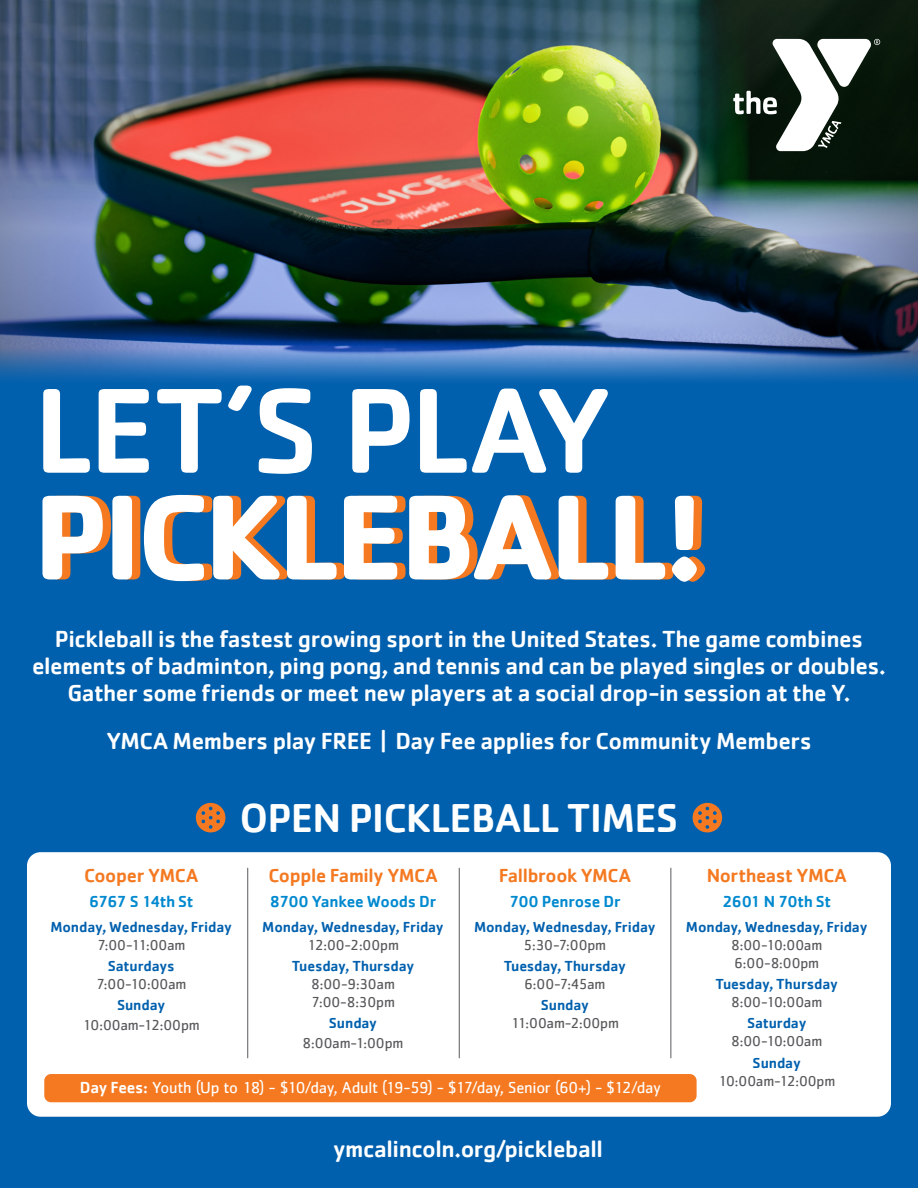
<style>
.page{position:relative;width:918px;height:1188px;background:#fff}
.page>*{position:absolute;margin:0;border:0;box-sizing:border-box;transform-origin:0 0}
.t1{font:700 125.25px "Cachet";letter-spacing:-.035em;color:#fff}
.t2{font:500 125.25px "Cachet";letter-spacing:-.025em;color:#fff}
.t3{font:500 41.55px "Cachet";letter-spacing:-.02em;color:#fff}
.t4{font:500 24px/27px "Cachet";letter-spacing:-.02em;color:#fff;text-align:center}
.t5{font:500 19.5px "Cachet";letter-spacing:-.015em;color:#f47921}
.t6{font:16.5px "Cachet";letter-spacing:-.02em;color:#fff}
.t7{font:500 16.5px "Cachet";letter-spacing:-.02em;color:#0089cf}
.t8{font:500 16.5px "Cachet";letter-spacing:-.055em;color:#0089cf}
.t9{font:15px "Cachet";letter-spacing:-.01em;color:#57585a}
.t10{font:500 15px "Cachet";letter-spacing:-.01em;color:#0160ae}
.s1{font-weight:500}
</style>
<div class="page">
<img style="left:0;top:0;width:918px;height:348px">
<div style="left:0;top:384px;width:918px;height:804px;background:#0160ae"></div>
<svg style="left:0;top:348px;width:918px;height:36px;background:#3776b9"></svg>
<svg style="left:733px;top:39px;width:147px;height:112px"></svg>
<svg style="left:196px;top:803px;width:29px;height:30px"></svg>
<svg style="left:693px;top:803px;width:29px;height:30px"></svg>
<div style="left:27px;top:852px;width:864px;height:265px;background:#fff;border-radius:14px"></div>
<hr style="left:670px;top:868px;width:1px;height:190px;background:#6c6d70">
<hr style="left:459px;top:868px;width:1px;height:190px;background:#6c6d70">
<hr style="left:247px;top:868px;width:1px;height:190px;background:#6c6d70">
<div style="left:44px;top:1074px;width:653px;height:28px;background:#f47921;border-radius:7px"></div>
<p class="t2" style="left:33px;top:354px;width:580px">LET’S PLAY</p>
<p class="t1" style="left:33px;top:456px;width:672px">PICKLEBALL!</p>
<p class="t4" style="left:32px;top:625px;width:855px">Pickleball is the fastest growing sport in the United States. The game combines elements of badminton, ping pong, and tennis and can be played singles or doubles.<br>Gather some friends or meet new players at a social drop-in session at the Y.</p>
<p class="t4" style="left:106px;top:726px;width:707px">YMCA Members play FREE | Day Fee applies for Community Members</p>
<p class="t3" style="left:240px;top:793px;width:440px">OPEN PICKLEBALL TIMES</p>
<p class="t5" style="left:84px;top:863px;width:116px">Cooper YMCA</p>
<p class="t8" style="left:89px;top:891px;width:106px">6767 S 14th St</p>
<p class="t10" style="left:50px;top:918px;width:183px">Monday, Wednesday, Friday</p>
<p class="t9" style="left:97px;top:936px;width:90px">7:00-11:00am</p>
<p class="t10" style="left:108px;top:957px;width:68px">Saturdays</p>
<p class="t9" style="left:96px;top:975px;width:92px">7:00-10:00am</p>
<p class="t10" style="left:117px;top:996px;width:50px">Sunday</p>
<p class="t9" style="left:83px;top:1016px;width:119px">10:00am-12:00pm</p>
<p class="t5" style="left:268px;top:863px;width:171px">Copple Family YMCA</p>
<p class="t7" style="left:270px;top:891px;width:168px">8700 Yankee Woods Dr</p>
<p class="t10" style="left:262px;top:918px;width:183px">Monday, Wednesday, Friday</p>
<p class="t9" style="left:307px;top:936px;width:93px">12:00-2:00pm</p>
<p class="t10" style="left:292px;top:957px;width:124px">Tuesday, Thursday</p>
<p class="t9" style="left:311px;top:975px;width:85px">8:00-9:30am</p>
<p class="t9" style="left:311px;top:993px;width:85px">7:00-8:30pm</p>
<p class="t10" style="left:329px;top:1014px;width:50px">Sunday</p>
<p class="t9" style="left:303px;top:1034px;width:102px">8:00am-1:00pm</p>
<p class="t5" style="left:499px;top:863px;width:134px">Fallbrook YMCA</p>
<p class="t7" style="left:509px;top:891px;width:113px">700 Penrose Dr</p>
<p class="t10" style="left:474px;top:918px;width:183px">Monday, Wednesday, Friday</p>
<p class="t9" style="left:524px;top:936px;width:84px">5:30-7:00pm</p>
<p class="t10" style="left:504px;top:957px;width:124px">Tuesday, Thursday</p>
<p class="t9" style="left:524px;top:975px;width:83px">6:00-7:45am</p>
<p class="t10" style="left:541px;top:996px;width:50px">Sunday</p>
<p class="t9" style="left:511px;top:1015px;width:110px">11:00am-2:00pm</p>
<p class="t6" style="left:80px;top:1078px;width:583px"><span class="s1">Day Fees:</span> Youth (Up to 18) - $10/day, Adult (19-59) - $17/day, Senior (60+) - $12/day</p>
<p class="t5" style="left:707px;top:863px;width:142px">Northeast YMCA</p>
<p class="t7" style="left:722px;top:891px;width:110px">2601 N 70th St</p>
<p class="t10" style="left:686px;top:918px;width:183px">Monday, Wednesday, Friday</p>
<p class="t9" style="left:731px;top:936px;width:93px">8:00-10:00am</p>
<p class="t9" style="left:734px;top:954px;width:86px">6:00-8:00pm</p>
<p class="t10" style="left:716px;top:975px;width:124px">Tuesday, Thursday</p>
<p class="t9" style="left:731px;top:993px;width:93px">8:00-10:00am</p>
<p class="t10" style="left:747px;top:1014px;width:61px">Saturday</p>
<p class="t9" style="left:731px;top:1033px;width:93px">8:00-10:00am</p>
<p class="t10" style="left:753px;top:1053px;width:50px">Sunday</p>
<p class="t9" style="left:718px;top:1072px;width:119px">10:00am-12:00pm</p>
<p class="t4" style="left:333px;top:1135px;width:271px">ymcalincoln.org/pickleball</p>
</div>
